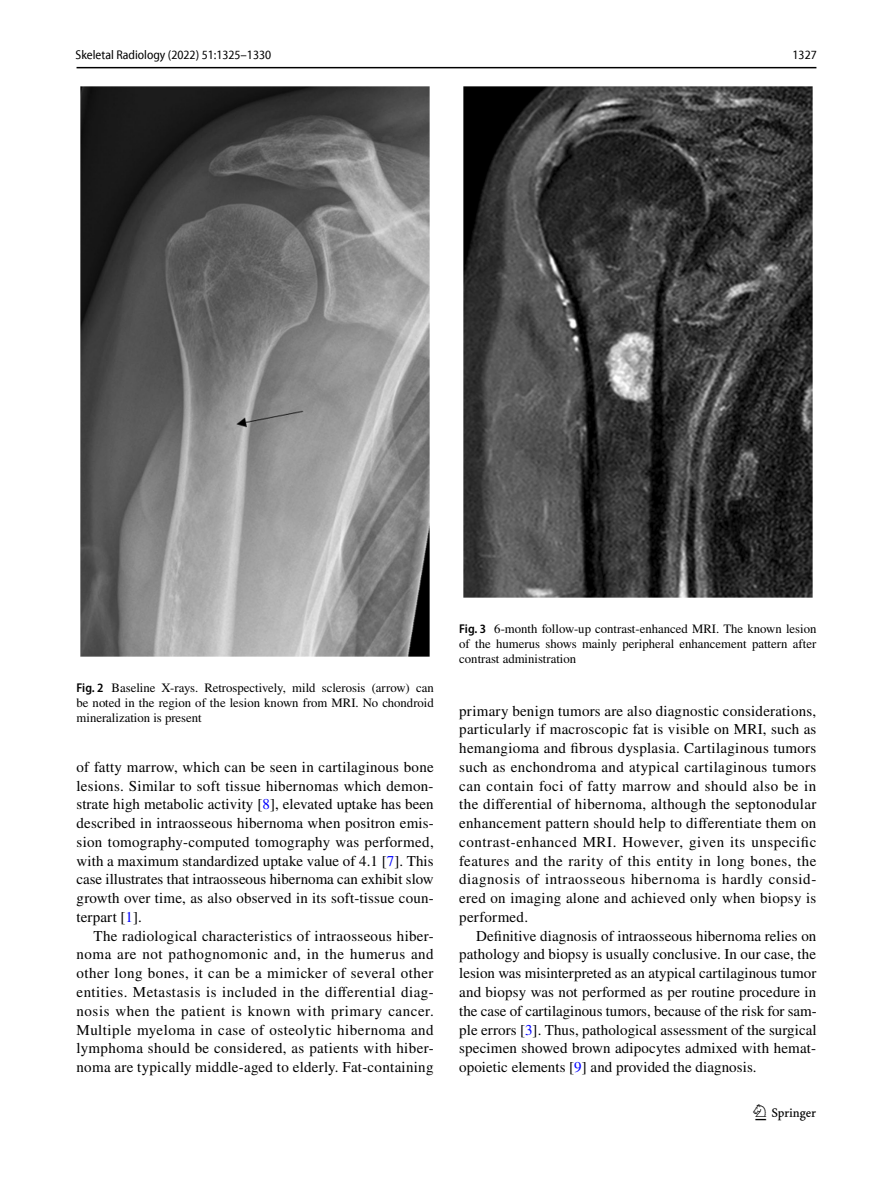
<style>
.page{position:relative;width:893px;height:1187px;background:#fff}
.page>*{position:absolute;margin:0;border:0;box-sizing:border-box;transform-origin:0 0}
.t1{font:22.5px "Springnew Regular 3";color:#000}
.t2{font:15px/18.8px "STIX";letter-spacing:.01em;color:#000;text-align:justify}
.t3{font:12.75px/15px "STIX";color:#000;text-align:justify}
.t4{font:semi-condensed 12.75px "Myriad Pro Unic";color:#000}
.s1{font-family:"Myriad Pro";font-weight:600;font-stretch:semi-condensed}
.s2{color:#00f}
</style>
<div class="page">
<hr style="left:77px;top:67px;width:739px;height:1px;background:#000">
<div style="left:77px;top:87px;width:357px;height:570px;background:linear-gradient(to bottom,#fff,#fff)"></div>
<img style="left:81px;top:87px;width:349px;height:570px">
<div style="left:459px;top:87px;width:357px;height:510px;background:linear-gradient(to bottom,#fff,#fff)"></div>
<img style="left:463px;top:87px;width:349px;height:510px">
<p class="t4" style="left:76px;top:50px;width:197px">Skeletal Radiology (2022) 51:1325–1330</p>
<p class="t4" style="left:792px;top:50px;width:26px">1327</p>
<p class="t3" style="left:77px;top:681px;width:359px"><span class="s1">Fig. 2</span> Baseline X-rays. Retrospectively, mild sclerosis (arrow) can be noted in the region of the lesion known from MRI. No chondroid mineralization is present</p>
<p class="t2" style="left:77px;top:758px;width:359px">of fatty marrow, which can be seen in cartilaginous bone lesions. Similar to soft tissue hibernomas which demon&shy;strate high metabolic activity [<span class="s2">8</span>], elevated uptake has been described in intraosseous hibernoma when positron emis&shy;sion tomography-computed tomography was performed, with a maximum standardized uptake value of 4.1 [<span class="s2">7</span>]. This case illustrates that intraosseous hibernoma can exhibit slow growth over time, as also observed in its soft-tissue coun&shy;terpart [<span class="s2">1</span>].</p>
<p class="t2" style="left:77px;top:927px;width:359px;text-indent:17px">The radiological characteristics of intraosseous hiber&shy;noma are not pathognomonic and, in the humerus and other long bones, it can be a mimicker of several other entities. Metastasis is included in the differential diag&shy;nosis when the patient is known with primary cancer.<br>Multiple myeloma in case of osteolytic hibernoma and lymphoma should be considered, as patients with hiber&shy;noma are typically middle-aged to elderly. Fat-containing</p>
<p class="t3" style="left:459px;top:621px;width:359px"><span class="s1">Fig. 3</span> 6-month follow-up contrast-enhanced MRI. The known lesion of the humerus shows mainly peripheral enhancement pattern after contrast administration</p>
<p class="t2" style="left:459px;top:702px;width:359px">primary benign tumors are also diagnostic considerations, particularly if macroscopic fat is visible on MRI, such as hemangioma and fibrous dysplasia. Cartilaginous tumors such as enchondroma and atypical cartilaginous tumors can contain foci of fatty marrow and should also be in the differential of hibernoma, although the septonodular enhancement pattern should help to differentiate them on contrast-enhanced MRI. However, given its unspecific features and the rarity of this entity in long bones, the diagnosis of intraosseous hibernoma is hardly consid&shy;ered on imaging alone and achieved only when biopsy is performed.</p>
<p class="t2" style="left:459px;top:927px;width:359px;text-indent:17px">Definitive diagnosis of intraosseous hibernoma relies on pathology and biopsy is usually conclusive. In our case, the lesion was misinterpreted as an atypical cartilaginous tumor and biopsy was not performed as per routine procedure in the case of cartilaginous tumors, because of the risk for sam&shy;ple errors [<span class="s2">3</span>]. Thus, pathological assessment of the surgical specimen showed brown adipocytes admixed with hemat&shy;opoietic elements [<span class="s2">9</span>] and provided the diagnosis.</p>
<h1 class="t1" style="left:755px;top:1104px;width:62px">1 3</h1>
</div>
